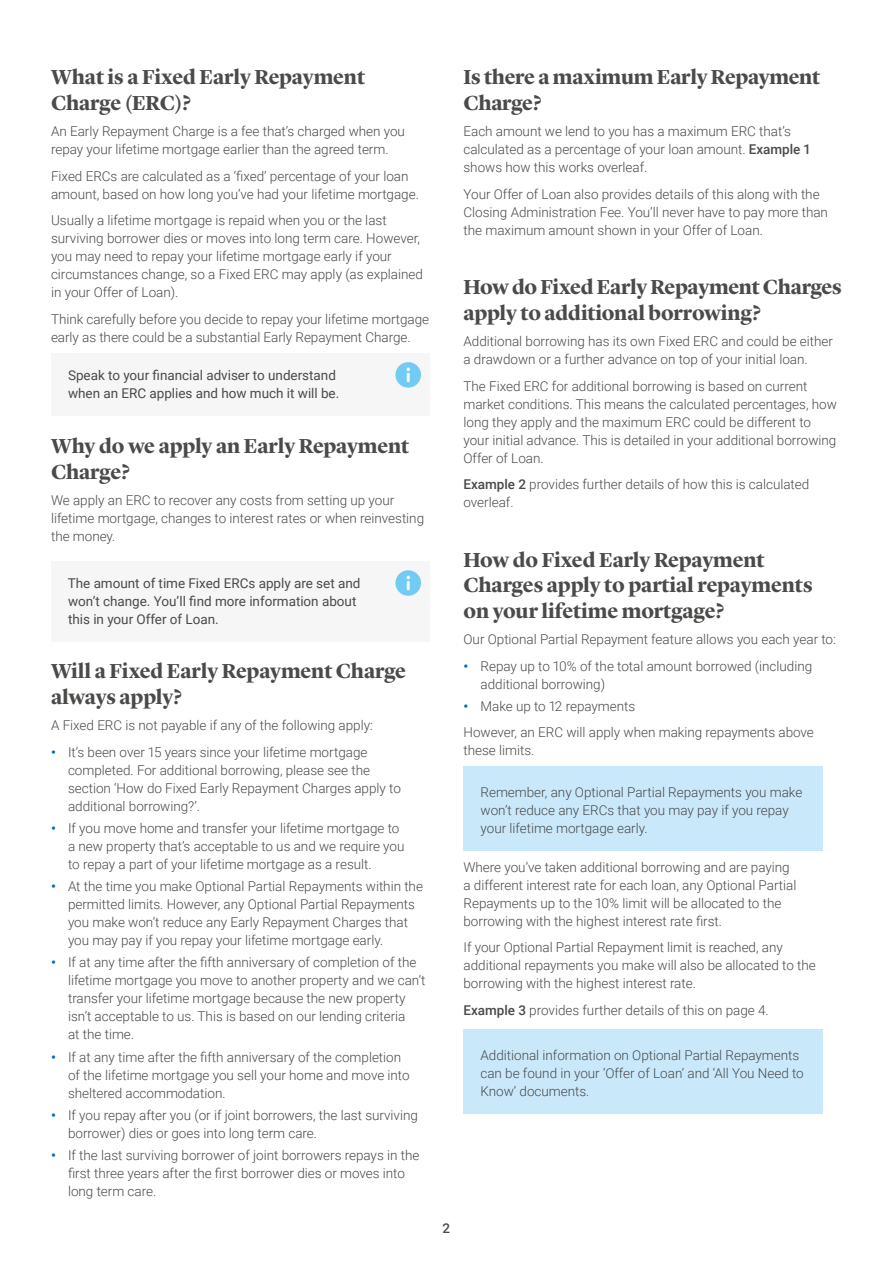
<style>
.page{position:relative;width:893px;height:1263px;background:#fff}
.page>*{position:absolute;margin:0;border:0;box-sizing:border-box;transform-origin:0 0}
.H3_Lyon_Bd{font:700 21px/25.5px "Lyon Display";letter-spacing:-.005em;color:#4a4a49}
.Body_9_Lt{font:300 13.5px/18px "Roboto";color:#4a4a49}
.Body_Box_Rg{font:13.5px/18px "Roboto";color:#4a4a49}
.t1{font:500 13.5px "Roboto";color:#4a4a49}
.s1{font-weight:700;color:#006fb8}
.s2{font-weight:500}
</style>
<div class="page">
<div style="left:51px;top:353px;width:378px;height:62px;background:#f6f6f6"></div>
<div style="left:395px;top:362px;width:26px;height:26px;background:#71cbf4;border-radius:50%"></div>
<svg style="left:406px;top:367px;width:4px;height:15px"></svg>
<div style="left:51px;top:561px;width:378px;height:80px;background:#f6f6f6"></div>
<div style="left:395px;top:570px;width:26px;height:26px;background:#71cbf4;border-radius:50%"></div>
<svg style="left:406px;top:576px;width:4px;height:14px"></svg>
<div style="left:463px;top:1029px;width:360px;height:84px;background:#c9e9fb"></div>
<div style="left:463px;top:766px;width:360px;height:84px;background:#c9e9fb"></div>
<p class="H3_Lyon_Bd" style="left:51px;top:62px;width:315px">What is a Fixed Early Repayment<br>Charge (ERC)?</p>
<p class="Body_9_Lt" style="left:51px;top:122px;width:355px">An Early Repayment Charge is a fee that’s charged when you repay your lifetime mortgage earlier than the agreed term.</p>
<p class="Body_9_Lt" style="left:51px;top:166px;width:369px">Fixed ERCs are calculated as a ‘fixed’ percentage of your loan amount, based on how long you’ve had your lifetime mortgage.</p>
<p class="Body_9_Lt" style="left:51px;top:211px;width:373px">Usually a lifetime mortgage is repaid when you or the last surviving borrower dies or moves into long term care. However, you may need to repay your lifetime mortgage early if your circumstances change, so a Fixed ERC may apply (as explained in your Offer of Loan).</p>
<p class="Body_9_Lt" style="left:51px;top:309px;width:380px">Think carefully before you decide to repay your lifetime mortgage early as there could be a substantial Early Repayment Charge.</p>
<p class="Body_Box_Rg" style="left:68px;top:366px;width:273px">Speak to your financial adviser to understand when an ERC applies and how much it will be.</p>
<p class="H3_Lyon_Bd" style="left:51px;top:431px;width:360px">Why do we apply an Early Repayment<br>Charge?</p>
<p class="Body_9_Lt" style="left:51px;top:491px;width:375px">We apply an ERC to recover any costs from setting up your lifetime mortgage, changes to interest rates or when reinvesting the money.</p>
<p class="Body_Box_Rg" style="left:68px;top:574px;width:294px">The amount of time Fixed ERCs apply are set and won’t change. You’ll find more information about this in your Offer of Loan.</p>
<p class="H3_Lyon_Bd" style="left:51px;top:657px;width:357px">Will a Fixed Early Repayment Charge always apply?</p>
<p class="Body_9_Lt" style="left:51px;top:716px;width:323px">A Fixed ERC is not payable if any of the following apply:</p>
<p class="Body_9_Lt" style="left:68px;top:742px;width:334px;text-indent:-17px"><span class="s1">•</span> It’s been over 15 years since your lifetime mortgage completed. For additional borrowing, please see the section ‘How do Fixed Early Repayment Charges apply to additional borrowing?’.</p>
<p class="Body_9_Lt" style="left:68px;top:819px;width:338px;text-indent:-17px"><span class="s1">•</span> If you move home and transfer your lifetime mortgage to a new property that’s acceptable to us and we require you to repay a part of your lifetime mortgage as a result.</p>
<p class="Body_9_Lt" style="left:68px;top:877px;width:356px;text-indent:-17px"><span class="s1">•</span> At the time you make Optional Partial Repayments within the permitted limits. However, any Optional Partial Repayments you make won’t reduce any Early Repayment Charges that you may pay if you repay your lifetime mortgage early.</p>
<p class="Body_9_Lt" style="left:68px;top:953px;width:359px;text-indent:-17px"><span class="s1">•</span> If at any time after the fifth anniversary of completion of the lifetime mortgage you move to another property and we can’t transfer your lifetime mortgage because the new property isn’t acceptable to us. This is based on our lending criteria<br>at the time.</p>
<p class="Body_9_Lt" style="left:68px;top:1047px;width:343px;text-indent:-17px"><span class="s1">•</span> If at any time after the fifth anniversary of the completion of the lifetime mortgage you sell your home and move into sheltered accommodation.</p>
<p class="Body_9_Lt" style="left:68px;top:1106px;width:351px;text-indent:-17px"><span class="s1">•</span> If you repay after you (or if joint borrowers, the last surviving borrower) dies or goes into long term care.</p>
<p class="Body_9_Lt" style="left:68px;top:1146px;width:353px;text-indent:-17px"><span class="s1">•</span> If the last surviving borrower of joint borrowers repays in the first three years after the first borrower dies or moves into long term care.</p>
<p class="H3_Lyon_Bd" style="left:463px;top:62px;width:358px">Is there a maximum Early Repayment<br>Charge?</p>
<p class="Body_9_Lt" style="left:463px;top:122px;width:348px">Each amount we lend to you has a maximum ERC that’s calculated as a percentage of your loan amount. <span class="s2">Example 1 </span>shows how this works overleaf.</p>
<p class="Body_9_Lt" style="left:463px;top:184px;width:366px">Your Offer of Loan also provides details of this along with the<br>Closing Administration Fee. You’ll never have to pay more than the maximum amount shown in your Offer of Loan.</p>
<p class="H3_Lyon_Bd" style="left:463px;top:272px;width:380px">How do Fixed Early Repayment Charges apply to additional borrowing?</p>
<p class="Body_9_Lt" style="left:463px;top:332px;width:371px">Additional borrowing has its own Fixed ERC and could be either a drawdown or a further advance on top of your initial loan.</p>
<p class="Body_9_Lt" style="left:463px;top:376px;width:375px">The Fixed ERC for additional borrowing is based on current market conditions. This means the calculated percentages, how long they apply and the maximum ERC could be different to your initial advance. This is detailed in your additional borrowing Offer of Loan.</p>
<p class="Body_9_Lt" style="left:463px;top:475px;width:347px"><span class="s2">Example 2</span> provides further details of how this is calculated overleaf.</p>
<p class="H3_Lyon_Bd" style="left:463px;top:545px;width:351px">How do Fixed Early Repayment<br>Charges apply to partial repayments on your lifetime mortgage?</p>
<p class="Body_9_Lt" style="left:463px;top:630px;width:374px">Our Optional Partial Repayment feature allows you each year to:</p>
<p class="Body_9_Lt" style="left:480px;top:656px;width:333px;text-indent:-17px"><span class="s1">•</span> Repay up to 10% of the total amount borrowed (including additional borrowing)</p>
<p class="Body_9_Lt" style="left:463px;top:697px;width:173px"><span class="s1">•</span> Make up to 12 repayments</p>
<p class="Body_9_Lt" style="left:463px;top:723px;width:352px">However, an ERC will apply when making repayments above these limits.</p>
<p class="Body_9_Lt" style="left:480px;top:783px;width:323px">Remember, any Optional Partial Repayments you make won’t reduce any ERCs that you may pay if you repay your lifetime mortgage early.</p>
<p class="Body_9_Lt" style="left:463px;top:858px;width:334px">Where you’ve taken additional borrowing and are paying a different interest rate for each loan, any Optional Partial Repayments up to the 10% limit will be allocated to the borrowing with the highest interest rate first.</p>
<p class="Body_9_Lt" style="left:463px;top:938px;width:354px">If your Optional Partial Repayment limit is reached, any additional repayments you make will also be allocated to the borrowing with the highest interest rate.</p>
<p class="Body_9_Lt" style="left:463px;top:1001px;width:307px"><span class="s2">Example 3</span> provides further details of this on page 4.</p>
<p class="Body_9_Lt" style="left:480px;top:1046px;width:325px">Additional information on Optional Partial Repayments can be found in your ‘Offer of Loan’ and ‘All You Need to<br>Know’ documents.</p>
<p class="t1" style="left:443px;top:1219px;width:9px">2</p>
</div>
